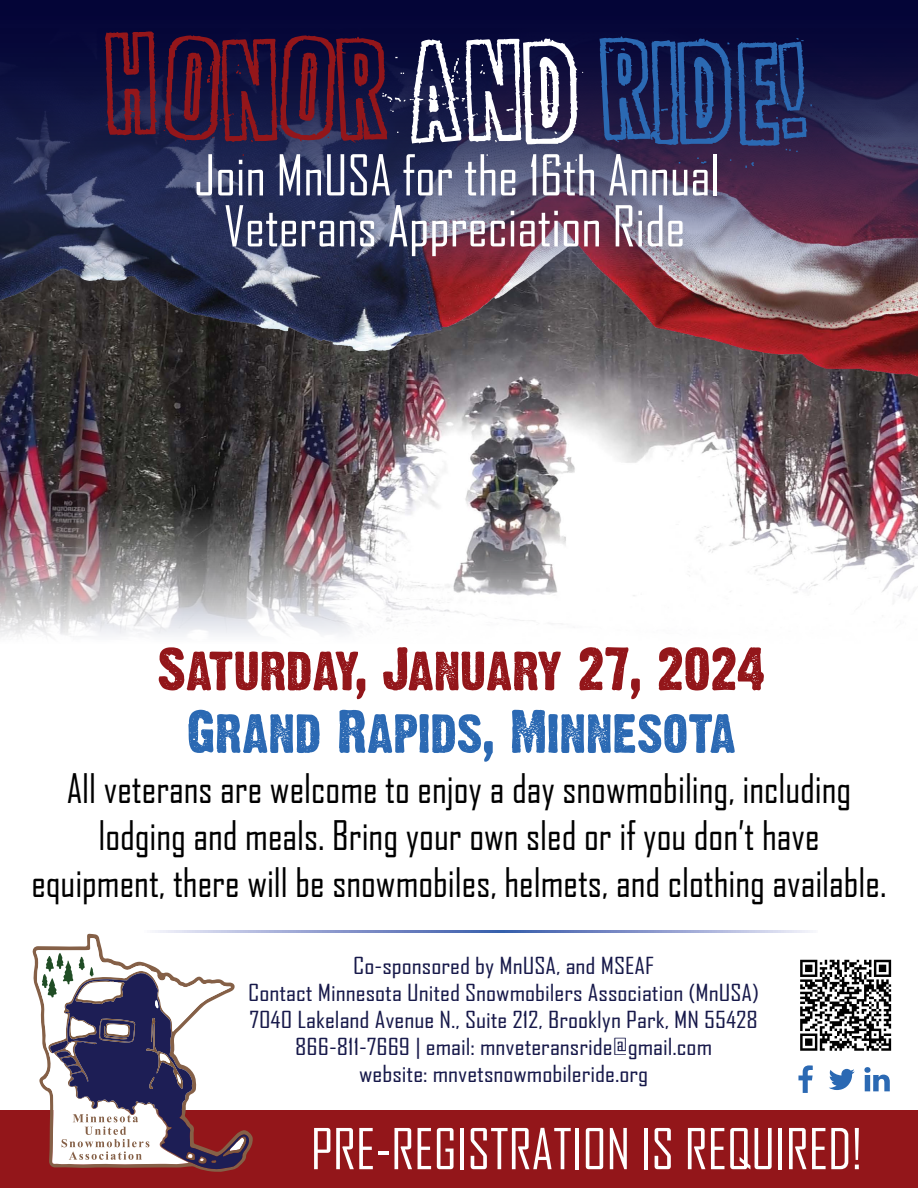
<style>
.page{position:relative;width:918px;height:1188px;background:#fff}
.page>*{position:absolute;margin:0;border:0;box-sizing:border-box;transform-origin:0 0}
.t1{font:120px "Bugebolhuomenna";color:#93161a}
.t2{font:54px/51px "Agency FB";color:#fff;text-align:center}
.t3{font:39px/46.8px "Agency FB";color:#000;text-align:center}
.t4{font:22.5px/27px "Agency FB";color:#17194a;text-align:center;scale:1.18 1}
.s1{color:#fff}
.s2{color:#2b69b3}
</style>
<div class="page">
<img style="left:0;top:391px;width:918px;height:114px">
<svg style="left:0;top:505px;width:918px;height:178px"></svg>
<img style="left:0;top:285px;width:918px;height:106px">
<svg style="left:0;top:0;width:918px;height:285px;background:#302b52"></svg>
<div style="left:0;top:1110px;width:918px;height:78px;background:#93161a"></div>
<svg style="left:32px;top:934px;width:221px;height:238px"></svg>
<svg style="left:35px;top:938px;width:196px;height:227px"></svg>
<svg style="left:41px;top:953px;width:208px;height:216px"></svg>
<svg style="left:800px;top:959px;width:92px;height:92px"></svg>
<svg style="left:800px;top:960px;width:91px;height:91px"></svg>
<svg style="left:798px;top:1065px;width:15px;height:28px"></svg>
<svg style="left:829px;top:1069px;width:26px;height:21px"></svg>
<svg style="left:864px;top:1067px;width:26px;height:24px"></svg>
<svg style="left:188px;top:710px;width:132px;height:43px"></svg>
<svg style="left:339px;top:710px;width:154px;height:52px"></svg>
<svg style="left:512px;top:710px;width:223px;height:43px"></svg>
<svg style="left:159px;top:647px;width:206px;height:52px"></svg>
<svg style="left:383px;top:647px;width:178px;height:43px"></svg>
<svg style="left:579px;top:647px;width:61px;height:52px"></svg>
<svg style="left:659px;top:647px;width:105px;height:44px"></svg>
<h1 class="t1" style="left:106px;top:20px;width:707px">HONOR <span class="s1">AND</span> <span class="s2">RIDE!</span></h1>
<h2 class="t2" style="left:194px;top:149px;width:527px">Join MnUSA for the 16th Annual<br>Veterans Appreciation Ride</h2>
<h3 class="t3" style="left:31px;top:765px;width:857px">All veterans are welcome to enjoy a day snowmobiling, including lodging and meals. Bring your own sled or if you don’t have equipment, there will be snowmobiles, helmets, and clothing available.</h3>
<p class="t4" style="left:248px;top:951px;width:434px">Co-sponsored by MnUSA, and MSEAF<br>Contact Minnesota United Snowmobilers Association (MnUSA)<br>7040 Lakeland Avenue N., Suite 212, Brooklyn Park, MN 55428<br>866-811-7669 | email: mnveteransride@gmail.com<br>website: mnvetsnowmobileride.org</p>
<h2 class="t2" style="left:311px;top:1123px;width:553px">PRE-REGISTRATION IS REQUIRED!</h2>
</div>
